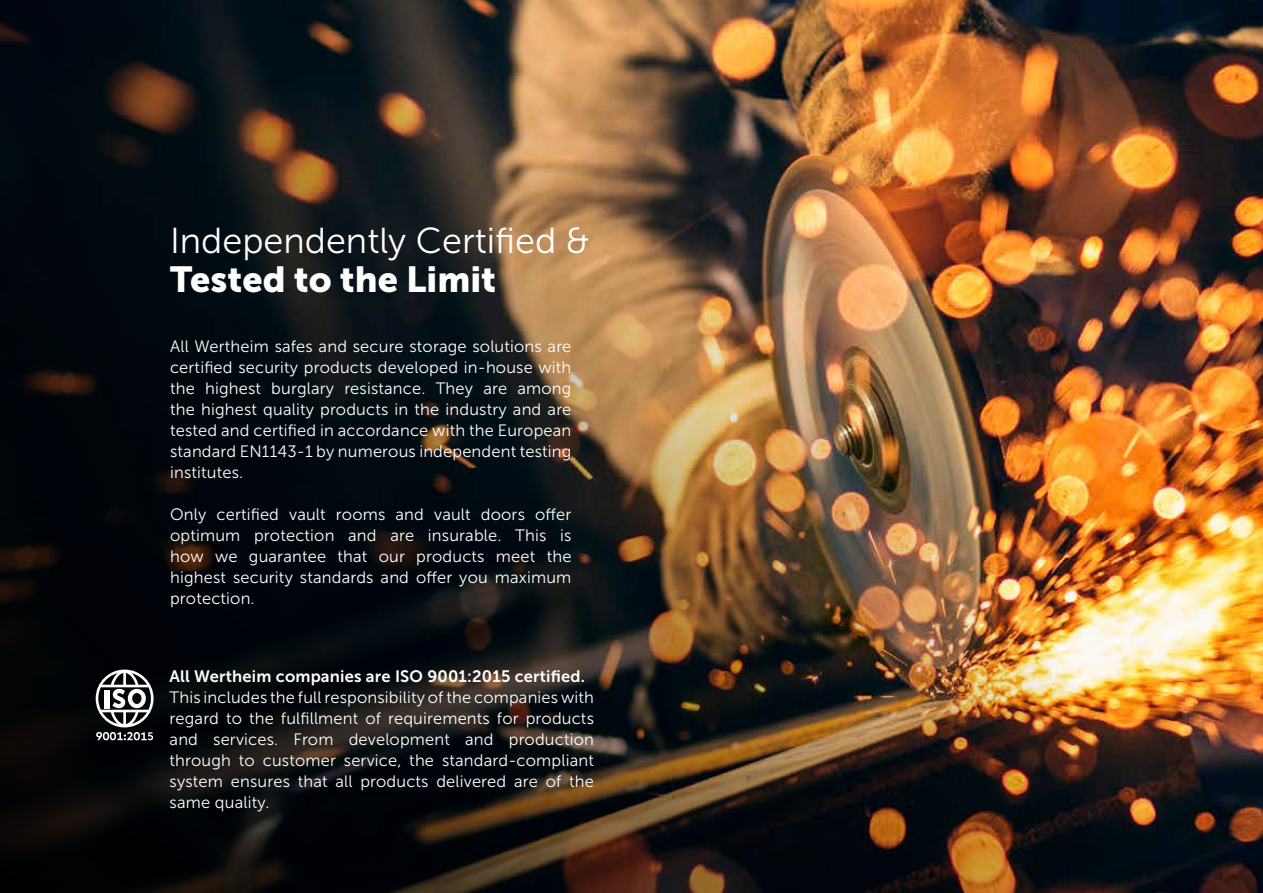
<style>
.page{position:relative;width:1263px;height:893px;background:#fff}
.page>*{position:absolute;margin:0;border:0;box-sizing:border-box;transform-origin:0 0}
.t1{font:36px "Museo Sans 300";color:#fff}
.t2{font:36px "Museo Sans 900";color:#fff}
.t3{font:16.5px/21px "Museo Sans 300";letter-spacing:.01em;color:#fff;text-align:justify}
.t4{font:16.5px "Museo Sans 700";letter-spacing:.01em;color:#fff}
</style>
<div class="page">
<img style="left:0;top:0;width:1263px;height:893px">
<svg style="left:96px;top:669px;width:58px;height:71px"></svg>
<h1 class="t1" style="left:170px;top:221px;width:422px">Independently Certified &amp;</h1>
<h1 class="t2" style="left:170px;top:259px;width:328px">Tested to the Limit</h1>
<p class="t3" style="left:170px;top:336px;width:403px">All Wertheim safes and secure storage solutions are certified security products developed in-house with the highest burglary resistance. They are among the highest quality products in the industry and are tested and certified in accordance with the European standard EN1143-1 by numerous independent testing institutes.</p>
<p class="t3" style="left:170px;top:504px;width:403px">Only certified vault rooms and vault doors offer optimum protection and are insurable. This is how we guarantee that our products meet the highest security standards and offer you maximum protection.</p>
<p class="t4" style="left:170px;top:667px;width:417px">All Wertheim companies are ISO 9001:2015 certified.</p>
<p class="t3" style="left:170px;top:687px;width:426px">This includes the full responsibility of the companies with regard to the fulfillment of requirements for products and services. From development and production through to customer service, the standard-compliant system ensures that all products delivered are of the same quality.</p>
</div>
